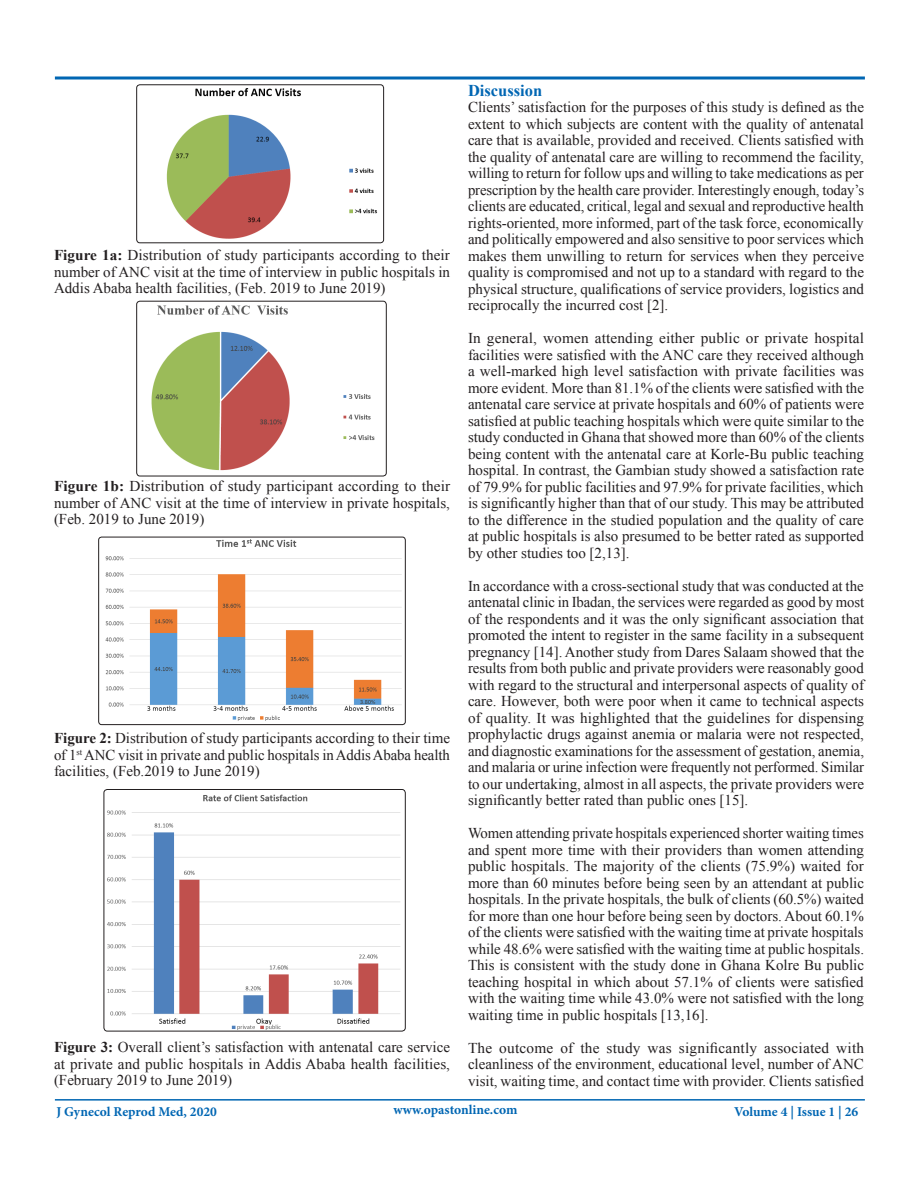
<style>
.page{position:relative;width:918px;height:1188px;background:#fff}
.page>*{position:absolute;margin:0;border:0;box-sizing:border-box;transform-origin:0 0}
.t1{font:700 16.5px "Times New Roman";color:#0166b3}
.t2{font:15px/16.5px "Times New Roman";color:#231f20;text-align:justify}
.t3{font:700 13.5px "Minion Pro";color:#0166b3}
.s1{font-weight:700}
</style>
<div class="page">
<hr style="left:55px;top:1099px;width:810px;height:2px;background:#0166b3">
<svg style="left:54px;top:76px;width:811px;height:4px;background:#408cc5"></svg>
<img style="left:166px;top:85px;width:218px;height:158px">
<div style="left:137px;top:85px;width:247px;height:158px;border:1px solid #231f20;border-radius:3px"></div>
<img style="left:137px;top:301px;width:249px;height:175px">
<div style="left:137px;top:301px;width:249px;height:175px;border:1px solid #231f20;border-radius:3px"></div>
<img style="left:105px;top:537px;width:300px;height:188px">
<div style="left:99px;top:537px;width:306px;height:188px;border:1px solid #231f20;border-radius:3px"></div>
<img style="left:104px;top:794px;width:301px;height:237px">
<div style="left:104px;top:789px;width:301px;height:242px;border:1px solid #231f20;border-radius:3px"></div>
<p class="t2" style="left:54px;top:247px;width:398px"><span class="s1">Figure 1a:</span> Distribution of study participants according to their number of ANC visit at the time of interview in public hospitals in Addis Ababa health facilities, (Feb. 2019 to June 2019)</p>
<p class="t2" style="left:54px;top:478px;width:398px"><span class="s1">Figure 1b:</span> Distribution of study participant according to their number of ANC visit at the time of interview in private hospitals, (Feb. 2019 to June 2019)</p>
<p class="t2" style="left:54px;top:730px;width:398px"><span class="s1">Figure 2:</span> Distribution of study participants according to their time of 1<sup>st</sup> ANC visit in private and public hospitals in Addis Ababa health facilities, (Feb.2019 to June 2019)</p>
<p class="t2" style="left:54px;top:1039px;width:398px"><span class="s1">Figure 3:</span> Overall client’s satisfaction with antenatal care service at private and public hospitals in Addis Ababa health facilities, (February 2019 to June 2019)</p>
<p class="t1" style="left:468px;top:79px;width:76px">Discussion</p>
<p class="t2" style="left:468px;top:99px;width:398px">Clients’ satisfaction for the purposes of this study is defined as the extent to which subjects are content with the quality of antenatal care that is available, provided and received. Clients satisfied with the quality of antenatal care are willing to recommend the facility, willing to return for follow ups and willing to take medications as per prescription by the health care provider. Interestingly enough, today’s clients are educated, critical, legal and sexual and reproductive health rights-oriented, more informed, part of the task force, economically and politically empowered and also sensitive to poor services which makes them unwilling to return for services when they perceive quality is compromised and not up to a standard with regard to the physical structure, qualifications of service providers, logistics and reciprocally the incurred cost [2].</p>
<p class="t2" style="left:468px;top:330px;width:398px">In general, women attending either public or private hospital facilities were satisfied with the ANC care they received although a well-marked high level satisfaction with private facilities was more evident. More than 81.1% of the clients were satisfied with the antenatal care service at private hospitals and 60% of patients were satisfied at public teaching hospitals which were quite similar to the study conducted in Ghana that showed more than 60% of the clients being content with the antenatal care at Korle-Bu public teaching hospital. In contrast, the Gambian study showed a satisfaction rate of 79.9% for public facilities and 97.9% for private facilities, which is significantly higher than that of our study. This may be attributed to the difference in the studied population and the quality of care at public hospitals is also presumed to be better rated as supported by other studies too [2,13].</p>
<p class="t2" style="left:468px;top:577px;width:398px">In accordance with a cross-sectional study that was conducted at the antenatal clinic in Ibadan, the services were regarded as good by most of the respondents and it was the only significant association that promoted the intent to register in the same facility in a subsequent pregnancy [14]. Another study from Dares Salaam showed that the results from both public and private providers were reasonably good with regard to the structural and interpersonal aspects of quality of care. However, both were poor when it came to technical aspects of quality. It was highlighted that the guidelines for dispensing prophylactic drugs against anemia or malaria were not respected, and diagnostic examinations for the assessment of gestation, anemia, and malaria or urine infection were frequently not performed. Similar to our undertaking, almost in all aspects, the private providers were significantly better rated than public ones [15].</p>
<p class="t2" style="left:468px;top:825px;width:398px">Women attending private hospitals experienced shorter waiting times and spent more time with their providers than women attending public hospitals. The majority of the clients (75.9%) waited for more than 60 minutes before being seen by an attendant at public hospitals. In the private hospitals, the bulk of clients (60.5%) waited for more than one hour before being seen by doctors. About 60.1% of the clients were satisfied with the waiting time at private hospitals while 48.6% were satisfied with the waiting time at public hospitals.<br>This is consistent with the study done in Ghana Kolre Bu public teaching hospital in which about 57.1% of clients were satisfied with the waiting time while 43.0% were not satisfied with the long waiting time in public hospitals [13,16].</p>
<p class="t2" style="left:468px;top:1039px;width:398px">The outcome of the study was significantly associated with cleanliness of the environment, educational level, number of ANC visit, waiting time, and contact time with provider. Clients satisfied</p>
<p class="t3" style="left:56px;top:1102px;width:162px">J Gynecol Reprod Med, 2020</p>
<p class="t3" style="left:393px;top:1100px;width:126px">www.opastonline.com</p>
<p class="t3" style="left:734px;top:1102px;width:126px">Volume 4 | Issue 1 | 26</p>
</div>
